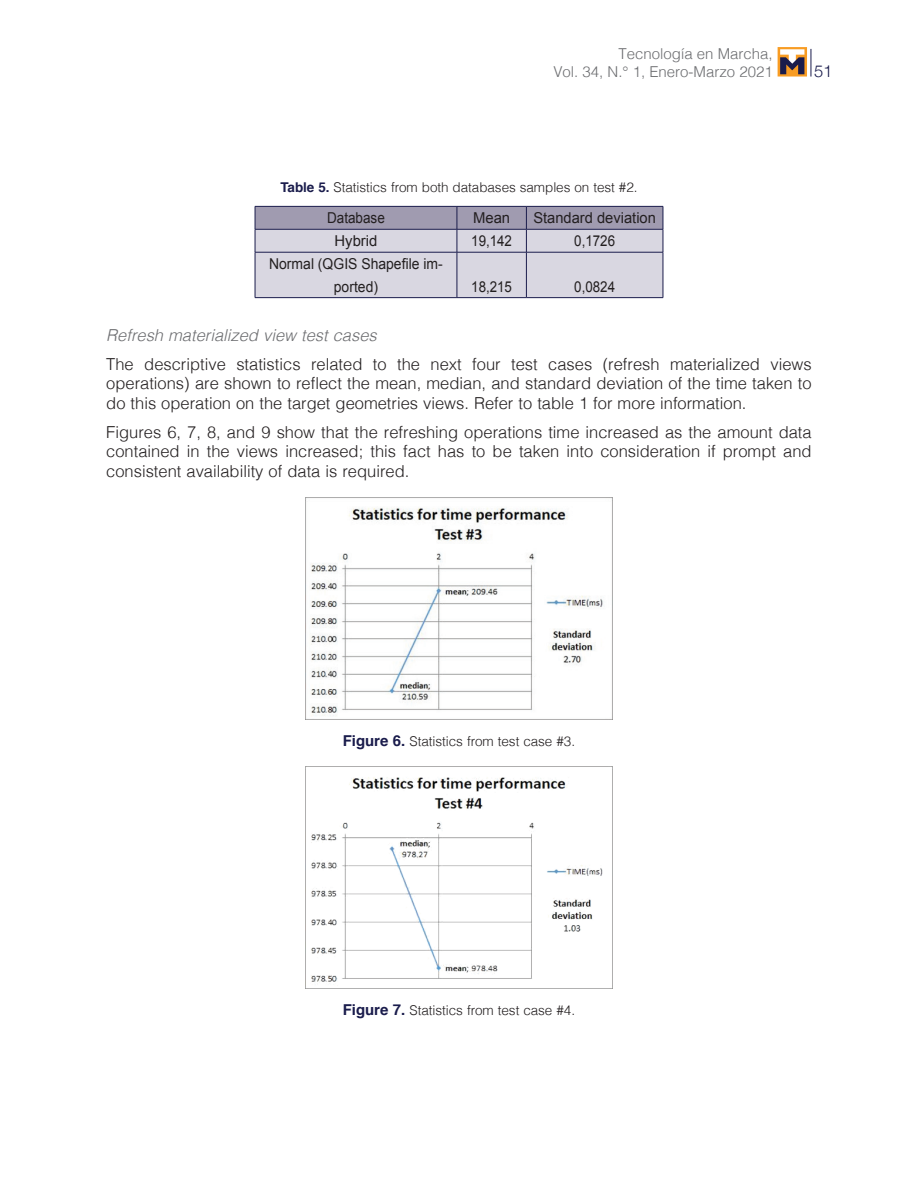
<style>
.page{position:relative;width:918px;height:1188px;background:#fff}
.page>*{position:absolute;margin:0;border:0;box-sizing:border-box;transform-origin:0 0}
.t1{font:300 16.5px/19.8px "Helvetica";color:#231f20;text-align:justify}
.t2{font:italic 300 16.5px "Helvetica";color:#6c6d70}
.t3{font:300 16.5px "Helvetica Neue";color:#1a1c4c}
.t4{font:300 15px/18px "Helvetica";color:#6c6d70;text-align:right}
.t5{font:15px/22.5px "Arial";color:#231f20;text-align:center;scale:.93 1}
.t6{font:15px "Arial";color:#231f20}
.t7{font:15px "Arial";color:#231f20;scale:.89 1}
.t8{font:15px "Arial";color:#231f20;scale:.9 1}
.t9{font:300 13.5px "Helvetica";letter-spacing:-.005em;color:#231f20}
.s1{font-weight:700;color:#1a1c4c}
.s2{font-weight:700;font-size:15px;color:#1a1c4c}
</style>
<div class="page">
<svg style="left:811px;top:49px;width:1px;height:28px"></svg>
<svg style="left:778px;top:47px;width:29px;height:30px"></svg>
<svg style="left:780px;top:49px;width:24px;height:25px"></svg>
<svg style="left:255px;top:206px;width:409px;height:92px;background:#c5c3d0"></svg>
<hr style="left:255px;top:252px;width:202px;height:1px;background:#1a1c4c">
<hr style="left:255px;top:252px;width:1px;height:45px;background:#1a1c4c">
<hr style="left:457px;top:252px;width:69px;height:1px;background:#1a1c4c">
<hr style="left:457px;top:252px;width:1px;height:45px;background:#1a1c4c">
<hr style="left:526px;top:252px;width:137px;height:1px;background:#1a1c4c">
<hr style="left:526px;top:252px;width:1px;height:45px;background:#1a1c4c">
<hr style="left:663px;top:252px;width:1px;height:45px;background:#1a1c4c">
<hr style="left:255px;top:297px;width:202px;height:1px;background:#1a1c4c">
<hr style="left:457px;top:297px;width:69px;height:1px;background:#1a1c4c">
<hr style="left:526px;top:297px;width:137px;height:1px;background:#1a1c4c">
<img style="left:306px;top:498px;width:306px;height:222px">
<img style="left:311px;top:777px;width:292px;height:208px">
<p class="t4" style="left:553px;top:43px;width:221px">Tecnología en Marcha,<br>Vol. 34, N.° 1, Enero-Marzo 2021</p>
<p class="t9" style="left:280px;top:175px;width:359px"><span class="s1">Table 5.</span> Statistics from both databases samples on test #2.</p>
<p class="t8" style="left:327px;top:208px;width:66px">Database</p>
<p class="t6" style="left:473px;top:208px;width:39px">Mean</p>
<p class="t6" style="left:533px;top:208px;width:124px">Standard deviation</p>
<p class="t6" style="left:335px;top:231px;width:44px">Hybrid</p>
<p class="t7" style="left:471px;top:231px;width:47px">19,142</p>
<p class="t7" style="left:574px;top:231px;width:47px">0,1726</p>
<p class="t5" style="left:269px;top:253px;width:188px">Normal (QGIS Shapefile im&shy;ported)</p>
<p class="t7" style="left:471px;top:277px;width:47px">18,215</p>
<p class="t7" style="left:574px;top:277px;width:47px">0,0824</p>
<p class="t3" style="left:814px;top:57px;width:20px">51</p>
<p class="t2" style="left:106px;top:321px;width:272px">Refresh materialized view test cases</p>
<p class="t1" style="left:106px;top:353px;width:707px">The descriptive statistics related to the next four test cases (refresh materialized views operations) are shown to reflect the mean, median, and standard deviation of the time taken to do this operation on the target geometries views. Refer to table 1 for more information.</p>
<p class="t1" style="left:106px;top:421px;width:707px">Figures 6, 7, 8, and 9 show that the refreshing operations time increased as the amount data contained in the views increased; this fact has to be taken into consideration if prompt and consistent availability of data is required.</p>
<p class="t9" style="left:343px;top:730px;width:234px"><span class="s2">Figure 6.</span> Statistics from test case #3.</p>
<p class="t9" style="left:343px;top:998px;width:234px"><span class="s2">Figure 7.</span> Statistics from test case #4.</p>
</div>
